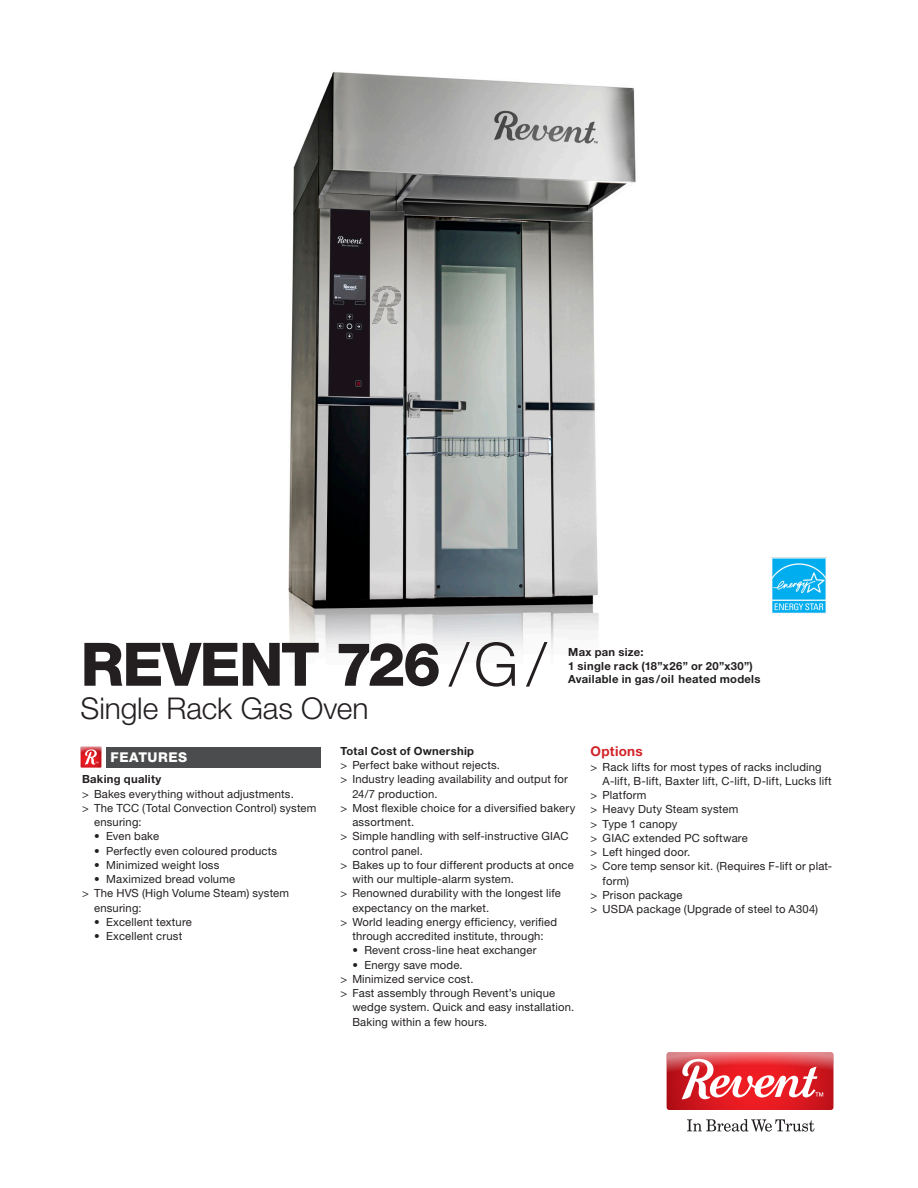
<style>
.page{position:relative;width:918px;height:1188px;background:#fff}
.page>*{position:absolute;margin:0;border:0;box-sizing:border-box;transform-origin:0 0}
.t1{font:800 60px "Helvetica Neue LT Std";letter-spacing:-.03em;color:#231f20}
.t2{font:300 30px "Helvetica Neue LT Std";letter-spacing:-.005em;color:#231f20}
.t3{font:800 13.5px "Helvetica Neue LT Std";letter-spacing:.04em;color:#fff}
.t4{font:700 13.5px "Helvetica Neue LT Std";letter-spacing:.02em;color:#d1232a}
.t5{font:11.25px/14.2px "Helvetica Neue LT Std";letter-spacing:.015em;color:#231f20}
.t6{font:700 11.25px "Helvetica Neue LT Std";letter-spacing:.025em;color:#231f20}
.s1{font-weight:300}
</style>
<div class="page">
<img style="left:288px;top:72px;width:348px;height:578px">
<svg style="left:667px;top:1052px;width:166px;height:58px;background:#e25258"></svg>
<svg style="left:687px;top:1119px;width:127px;height:13px"></svg>
<div style="left:106px;top:747px;width:215px;height:21px;background:#4b4c4d"></div>
<svg style="left:81px;top:747px;width:20px;height:21px"></svg>
<img style="left:771px;top:557px;width:55px;height:56px">
<p class="t1" style="left:81px;top:629px;width:468px">REVENT 726 <span class="s1">/G /</span></p>
<p class="t2" style="left:81px;top:690px;width:290px">Single Rack Gas Oven</p>
<p class="t6" style="left:568px;top:646px;width:77px">Max pan size:</p>
<p class="t6" style="left:568px;top:659px;width:186px">1 single rack (18”x26” or 20”x30”)</p>
<p class="t6" style="left:568px;top:673px;width:194px">Available in gas/oil heated models</p>
<p class="t3" style="left:111px;top:749px;width:78px">FEATURES</p>
<p class="t6" style="left:82px;top:772px;width:81px">Baking quality</p>
<p class="t5" style="left:82px;top:786px;width:213px">&gt; Bakes everything without adjustments.</p>
<p class="t5" style="left:94px;top:800px;width:224px;text-indent:-12px">&gt; The TCC (Total Convection Control) system ensuring:</p>
<p class="t5" style="left:94px;top:829px;width:66px">• Even bake</p>
<p class="t5" style="left:94px;top:843px;width:185px">• Perfectly even coloured products</p>
<p class="t5" style="left:94px;top:857px;width:127px">• Minimized weight loss</p>
<p class="t5" style="left:94px;top:872px;width:143px">• Maximized bread volume</p>
<p class="t5" style="left:94px;top:886px;width:197px;text-indent:-12px">&gt; The HVS (High Volume Steam) system ensuring:</p>
<p class="t5" style="left:94px;top:914px;width:99px">• Excellent texture</p>
<p class="t5" style="left:94px;top:929px;width:90px">• Excellent crust</p>
<p class="t6" style="left:340px;top:744px;width:135px">Total Cost of Ownership</p>
<p class="t5" style="left:340px;top:758px;width:161px">&gt; Perfect bake without rejects.</p>
<p class="t5" style="left:352px;top:772px;width:217px;text-indent:-12px">&gt; Industry leading availability and output for<br>24/7 production.</p>
<p class="t5" style="left:352px;top:800px;width:224px;text-indent:-12px">&gt; Most flexible choice for a diversified bakery assortment.</p>
<p class="t5" style="left:352px;top:829px;width:218px;text-indent:-12px">&gt; Simple handling with self-instructive GIAC control panel.</p>
<p class="t5" style="left:352px;top:857px;width:223px;text-indent:-12px">&gt; Bakes up to four different products at once with our multiple-alarm system.</p>
<p class="t5" style="left:352px;top:886px;width:210px;text-indent:-12px">&gt; Renowned durability with the longest life expectancy on the market.</p>
<p class="t5" style="left:340px;top:914px;width:218px;text-align:center">&gt; World leading energy efficiency, verified through accredited institute, through:</p>
<p class="t5" style="left:352px;top:943px;width:186px">• Revent cross-line heat exchanger</p>
<p class="t5" style="left:352px;top:957px;width:112px">• Energy save mode.</p>
<p class="t5" style="left:340px;top:971px;width:135px">&gt; Minimized service cost.</p>
<p class="t5" style="left:352px;top:986px;width:223px;text-indent:-12px">&gt; Fast assembly through Revent’s unique wedge system. Quick and easy installation.<br>Baking within a few hours.</p>
<p class="t4" style="left:591px;top:743px;width:54px">Options</p>
<p class="t5" style="left:591px;top:759px;width:233px">&gt; Rack lifts for most types of racks including</p>
<p class="t5" style="left:603px;top:774px;width:231px">A-lift, B-lift, Baxter lift, C-lift, D-lift, Lucks lift</p>
<p class="t5" style="left:591px;top:788px;width:57px">&gt; Platform</p>
<p class="t5" style="left:591px;top:802px;width:149px">&gt; Heavy Duty Steam system</p>
<p class="t5" style="left:591px;top:816px;width:88px">&gt; Type 1 canopy</p>
<p class="t5" style="left:591px;top:831px;width:159px">&gt; GIAC extended PC software</p>
<p class="t5" style="left:591px;top:845px;width:101px">&gt; Left hinged door.</p>
<p class="t5" style="left:603px;top:859px;width:231px;text-indent:-12px">&gt; Core temp sensor kit. (Requires F-lift or plat&shy;form)</p>
<p class="t5" style="left:591px;top:888px;width:93px">&gt; Prison package</p>
<p class="t5" style="left:591px;top:902px;width:229px">&gt; USDA package (Upgrade of steel to A304)</p>
</div>
